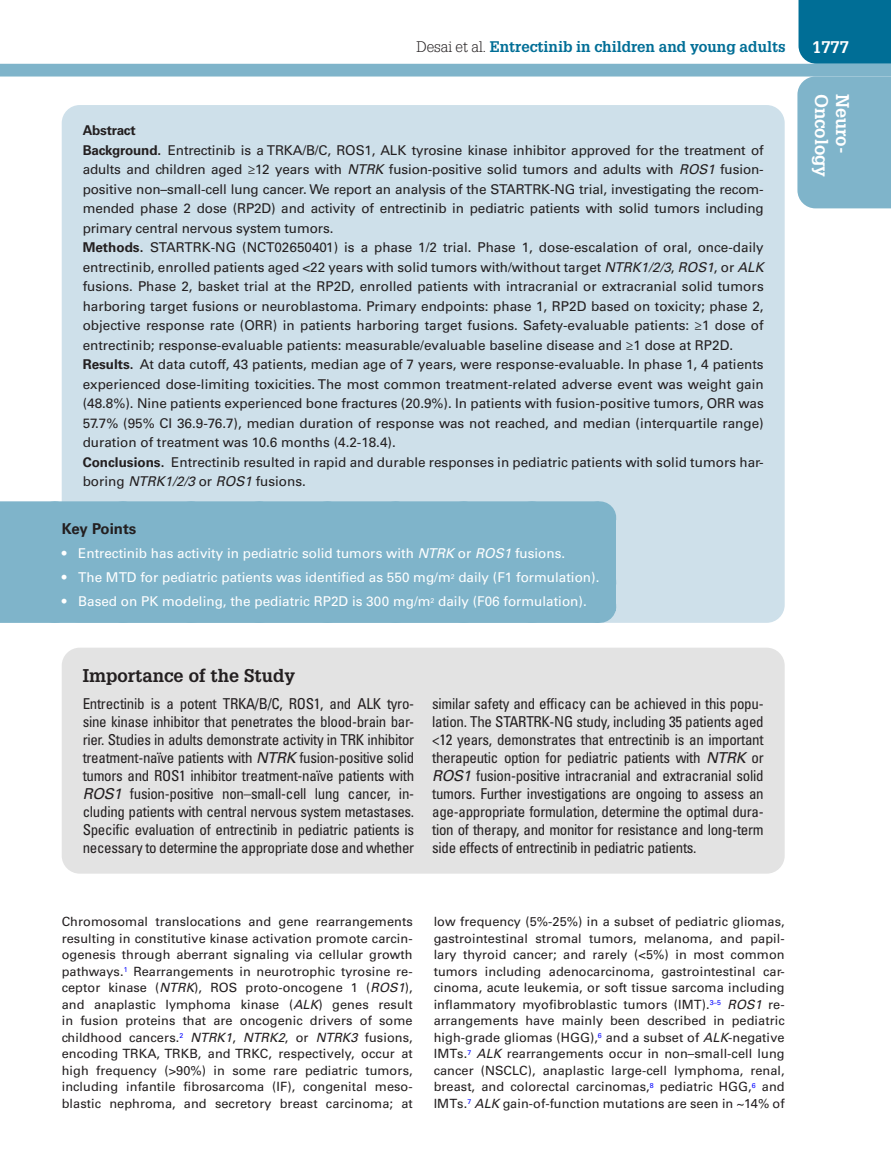
<style>
.page{position:relative;width:891px;height:1175px;background:#fff}
.page>*{position:absolute;margin:0;border:0;box-sizing:border-box;transform-origin:0 0}
.Box_Head{font:700 18px "Glypha LT Std";color:#231f20}
.t1{font:18px "Glypha LT Std Bold 2";color:#fff}
.t2{font:700 16.5px "Glypha LT Std";color:#fff}
.Box_Text{font:condensed 15px/18px "Univers LT Std";letter-spacing:-.02em;color:#231f20;text-align:justify}
.t3{font:15px "Glypha LT Std Bold 2";color:#006e96}
.Keywords_Title{font:700 15px "Univers LT Std";color:#231f20}
.Abstract{font:13.5px/19.5px "Univers LT Std";color:#231f20;text-align:justify}
.Keywords2{font:13.5px "Univers LT Std";color:#fff}
.Abstract_Last{font:13.5px/19.5px "Univers LT Std";color:#231f20}
.Keywords1{font:13.5px "Univers LT Std";color:#fff}
.Abstract_Title{font:700 13.5px "Univers LT Std";letter-spacing:-.015em;color:#231f20}
.Text_First{font:12.75px/16.5px "Univers LT Std";letter-spacing:.005em;color:#231f20;text-align:justify}
.s1{font-family:"Glypha LT Std";font-weight:300;color:#231f20}
.s2{font-weight:700}
.s3{font-style:italic}
.s4{font-style:italic;font-stretch:normal}
</style>
<div class="page">
<div style="left:799px;top:0;width:92px;height:64px;background:#006e96"></div>
<div style="left:797px;top:76px;width:94px;height:132px;background:#7fb4ca"></div>
<div style="left:0;top:64px;width:891px;height:12px;background:#7fb4ca"></div>
<div style="left:62px;top:105px;width:723px;height:518px;background:#cee0ea;border-radius:18px"></div>
<div style="left:0;top:519px;width:615px;height:34px;background:#7fb4ca"></div>
<div style="left:0;top:501px;width:599px;height:33px;background:#7fb4ca"></div>
<svg style="left:55px;top:501px;width:510px;height:1px"></svg>
<hr style="left:599px;top:501px;width:1px;height:33px;background:#7fb4ca">
<div style="left:0;top:535px;width:615px;height:27px;background:#7fb4ca"></div>
<div style="left:0;top:559px;width:615px;height:27px;background:#7fb4ca"></div>
<div style="left:0;top:583px;width:615px;height:27px;background:#7fb4ca"></div>
<div style="left:0;top:590px;width:599px;height:33px;background:#7fb4ca"></div>
<hr style="left:599px;top:590px;width:1px;height:33px;background:#7fb4ca">
<div style="left:62px;top:647px;width:723px;height:226px;background:#e3e3e3;border-radius:18px"></div>
<p class="t3" style="left:416px;top:37px;width:371px"><span class="s1">Desai et al.</span> Entrectinib in children and young adults</p>
<p class="t2" style="left:812px;top:37px;width:38px">1777</p>
<h1 class="t1" style="left:833px;top:94px;width:85px;rotate:90deg">Oncology</h1>
<h1 class="t1" style="left:854px;top:94px;width:61px;rotate:90deg">Neuro-</h1>
<h2 class="Abstract_Title" style="left:83px;top:122px;width:55px">Abstract</h2>
<p class="Abstract" style="left:83px;top:140px;width:683px"><span class="s2">Background.</span> Entrectinib is a TRKA/B/C, ROS1, ALK tyrosine kinase inhibitor approved for the treatment of adults and children aged ≥12 years with <span class="s3">NTRK</span> fusion-positive solid tumors and adults with <span class="s3">ROS1</span> fusion&shy;positive non–small-cell lung cancer. We report an analysis of the STARTRK-NG trial, investigating the recom&shy;mended phase 2 dose (RP2D) and activity of entrectinib in pediatric patients with solid tumors including primary central nervous system tumors.</p>
<p class="Abstract" style="left:83px;top:238px;width:683px"><span class="s2">Methods.</span> STARTRK-NG (NCT02650401) is a phase 1/2 trial. Phase 1, dose-escalation of oral, once-daily entrectinib, enrolled patients aged &lt;22 years with solid tumors with/without target <span class="s3">NTRK1/2/3</span>, <span class="s3">ROS1</span>, or <span class="s3">ALK </span>fusions. Phase 2, basket trial at the RP2D, enrolled patients with intracranial or extracranial solid tumors harboring target fusions or neuroblastoma. Primary endpoints: phase 1, RP2D based on toxicity; phase 2, objective response rate (ORR) in patients harboring target fusions. Safety-evaluable patients: ≥1 dose of entrectinib; response-evaluable patients: measurable/evaluable baseline disease and ≥1 dose at RP2D.</p>
<p class="Abstract" style="left:83px;top:355px;width:683px"><span class="s2">Results.</span> At data cutoff, 43 patients, median age of 7 years, were response-evaluable. In phase 1, 4 patients experienced dose-limiting toxicities. The most common treatment-related adverse event was weight gain (48.8%). Nine patients experienced bone fractures (20.9%). In patients with fusion-positive tumors, ORR was 57.7% (95% CI 36.9-76.7), median duration of response was not reached, and median (interquartile range) duration of treatment was 10.6 months (4.2-18.4).</p>
<p class="Abstract_Last" style="left:83px;top:452px;width:683px"><span class="s2">Conclusions.</span> Entrectinib resulted in rapid and durable responses in pediatric patients with solid tumors har&shy;boring <span class="s3">NTRK1/2/3</span> or <span class="s3">ROS1</span> fusions.</p>
<p class="Keywords_Title" style="left:62px;top:520px;width:76px">Key Points</p>
<p class="Keywords1" style="left:62px;top:545px;width:505px">• Entrectinib has activity in pediatric solid tumors with <span class="s3">NTRK</span> or <span class="s3">ROS1</span> fusions.</p>
<p class="Keywords2" style="left:62px;top:569px;width:539px">• The MTD for pediatric patients was identified as 550 mg/m<sup>2</sup> daily (F1 formulation).</p>
<p class="Keywords2" style="left:62px;top:593px;width:527px">• Based on PK modeling, the pediatric RP2D is 300 mg/m<sup>2</sup> daily (F06 formulation).</p>
<p class="Box_Head" style="left:83px;top:664px;width:214px">Importance of the Study</p>
<p class="Box_Text" style="left:83px;top:694px;width:333px">Entrectinib is a potent TRKA/B/C, ROS1, and ALK tyro&shy;sine kinase inhibitor that penetrates the blood-brain bar&shy;rier. Studies in adults demonstrate activity in TRK inhibitor treatment-naïve patients with <span class="s4">NTRK</span> fusion-positive solid tumors and ROS1 inhibitor treatment-naïve patients with <span class="s4">ROS1</span> fusion-positive non–small-cell lung cancer, in&shy;cluding patients with central nervous system metastases.<br>Specific evaluation of entrectinib in pediatric patients is necessary to determine the appropriate dose and whether</p>
<p class="Box_Text" style="left:432px;top:694px;width:333px">similar safety and efficacy can be achieved in this popu&shy;lation. The STARTRK-NG study, including 35 patients aged &lt;12 years, demonstrates that entrectinib is an important therapeutic option for pediatric patients with <span class="s4">NTRK</span> or <span class="s4">ROS1</span> fusion-positive intracranial and extracranial solid tumors. Further investigations are ongoing to assess an age-appropriate formulation, determine the optimal dura&shy;tion of therapy, and monitor for resistance and long-term side effects of entrectinib in pediatric patients.</p>
<p class="Text_First" style="left:62px;top:913px;width:353px">Chromosomal translocations and gene rearrangements resulting in constitutive kinase activation promote carcin&shy;ogenesis through aberrant signaling via cellular growth pathways.<sup>1</sup> Rearrangements in neurotrophic tyrosine re&shy;ceptor kinase (<span class="s3">NTRK</span>), ROS proto-oncogene 1 (<span class="s3">ROS1</span>), and anaplastic lymphoma kinase (<span class="s3">ALK</span>) genes result in fusion proteins that are oncogenic drivers of some childhood cancers.<sup>2</sup> <span class="s3">NTRK1</span>, <span class="s3">NTRK2</span>, or <span class="s3">NTRK3</span> fusions, encoding TRKA, TRKB, and TRKC, respectively, occur at high frequency (&gt;90%) in some rare pediatric tumors, including infantile fibrosarcoma (IF), congenital meso&shy;blastic nephroma, and secretory breast carcinoma; at</p>
<p class="Text_First" style="left:434px;top:913px;width:353px">low frequency (5%-25%) in a subset of pediatric gliomas, gastrointestinal stromal tumors, melanoma, and papil&shy;lary thyroid cancer; and rarely (&lt;5%) in most common tumors including adenocarcinoma, gastrointestinal car&shy;cinoma, acute leukemia, or soft tissue sarcoma including inflammatory myofibroblastic tumors (IMT).<sup>3–5</sup> <span class="s3">ROS1</span> re&shy;arrangements have mainly been described in pediatric high-grade gliomas (HGG),<sup>6</sup> and a subset of <span class="s3">ALK</span>-negative IMTs.<sup>7</sup> <span class="s3">ALK</span> rearrangements occur in non–small-cell lung cancer (NSCLC), anaplastic large-cell lymphoma, renal, breast, and colorectal carcinomas,<sup>8</sup> pediatric HGG,<sup>6</sup> and IMTs.<sup>7</sup> <span class="s3">ALK</span> gain-of-function mutations are seen in ~14% of</p>
</div>
